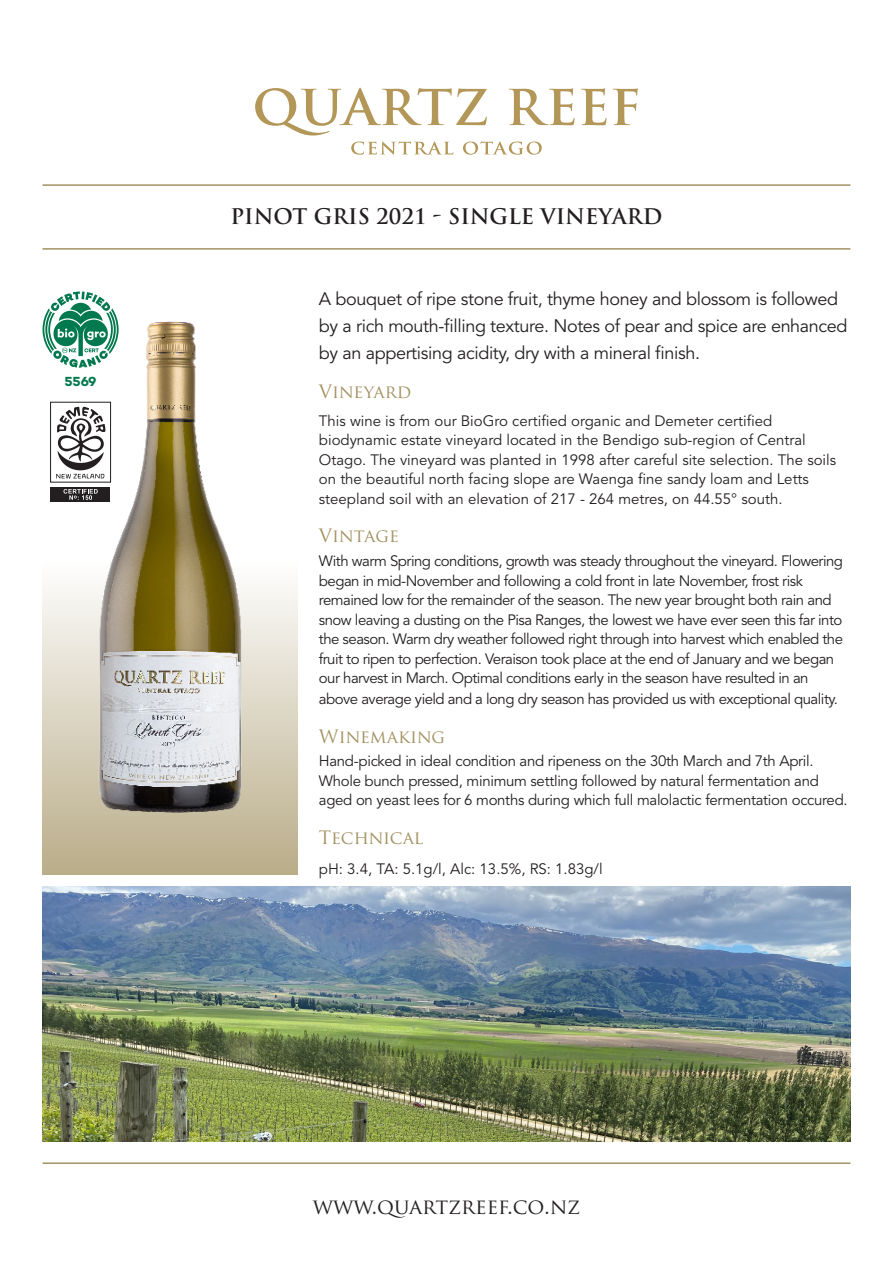
<style>
.page{position:relative;width:893px;height:1263px;background:#fff}
.page>*{position:absolute;margin:0;border:0;box-sizing:border-box;transform-origin:0 0}
.t1{font:700 21px "Trajan Pro";color:#231f20}
.t2{font:21px "Trajan Pro";color:#231f20}
.t3{font:18px/27px "Avenir LT Std";letter-spacing:-.02em;color:#231f20}
.t4{font:18px "Trajan Pro";color:#a29161}
.t5{font:15px/19.5px "Avenir LT Std";letter-spacing:-.035em;color:#231f20}
.t6{font:15px/19.5px "Avenir LT Std";color:#231f20}
.t7{font:13.35px "Campton Bold DEMO";color:#00794e}
</style>
<div class="page">
<img style="left:43px;top:887px;width:807px;height:255px">
<hr style="left:43px;top:248px;width:807px;height:2px;background:#a29161">
<hr style="left:43px;top:184px;width:807px;height:2px;background:#a29161">
<hr style="left:43px;top:1162px;width:807px;height:2px;background:#a29161">
<div style="left:43px;top:561px;width:255px;height:314px;background:linear-gradient(to bottom,#fefefe,#b9ad89)"></div>
<img style="left:87px;top:321px;width:166px;height:499px">
<div style="left:51px;top:487px;width:59px;height:15px;background:#231f20"></div>
<div style="left:50px;top:402px;width:61px;height:80px;background:#fff;border:1px solid #211e1f"></div>
<svg style="left:56px;top:407px;width:49px;height:72px"></svg>
<svg style="left:64px;top:489px;width:34px;height:11px"></svg>
<svg style="left:43px;top:291px;width:76px;height:77px"></svg>
<svg style="left:255px;top:88px;width:383px;height:47px"></svg>
<svg style="left:351px;top:141px;width:191px;height:14px"></svg>
<p class="t7" style="left:65px;top:374px;width:34px">5569</p>
<p class="t1" style="left:231px;top:203px;width:433px">PINOT GRIS 2021 - SINGLE VINEYARD</p>
<p class="t3" style="left:319px;top:286px;width:530px">A bouquet of ripe stone fruit, thyme honey and blossom is followed by a rich mouth-filling texture. Notes of pear and spice are enhanced by an appertising acidity, dry with a mineral finish.</p>
<p class="t4" style="left:319px;top:380px;width:94px">Vineyard</p>
<p class="t6" style="left:319px;top:411px;width:519px">This wine is from our BioGro certified organic and Demeter certified biodynamic estate vineyard located in the Bendigo sub-region of Central Otago. The vineyard was planted in 1998 after careful site selection. The soils on the beautiful north facing slope are Waenga fine sandy loam and Letts steepland soil with an elevation of 217 - 264 metres, on 44.55° south.</p>
<p class="t4" style="left:319px;top:524px;width:82px">Vintage</p>
<p class="t5" style="left:319px;top:551px;width:526px">With warm Spring conditions, growth was steady throughout the vineyard. Flowering began in mid-November and following a cold front in late November, frost risk remained low for the remainder of the season. The new year brought both rain and snow leaving a dusting on the Pisa Ranges, the lowest we have ever seen this far into the season. Warm dry weather followed right through into harvest which enabled the fruit to ripen to perfection. Veraison took place at the end of January and we began our harvest in March. Optimal conditions early in the season have resulted in an</p>
<p class="t5" style="left:319px;top:689px;width:520px">above average yield and a long dry season has provided us with exceptional quality.</p>
<p class="t4" style="left:319px;top:725px;width:128px">Winemaking</p>
<p class="t5" style="left:319px;top:752px;width:530px">Hand-picked in ideal condition and ripeness on the 30th March and 7th April.<br>Whole bunch pressed, minimum settling followed by natural fermentation and aged on yeast lees for 6 months during which full malolactic fermentation occured.</p>
<p class="t4" style="left:319px;top:826px;width:106px">Technical</p>
<p class="t6" style="left:319px;top:859px;width:285px">pH: 3.4, TA: 5.1g/l, Alc: 13.5%, RS: 1.83g/l</p>
<p class="t2" style="left:313px;top:1192px;width:269px">www.quartzreef.co.nz</p>
</div>
